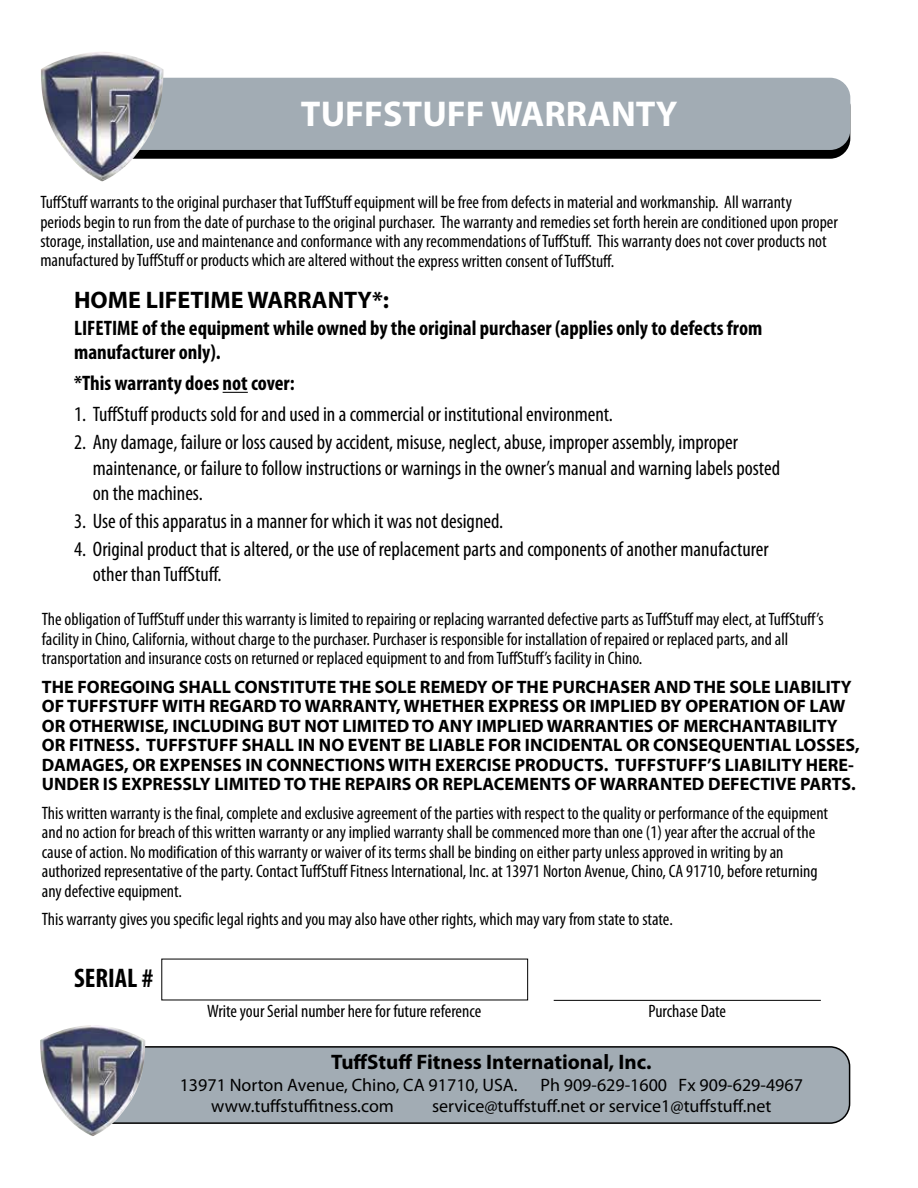
<style>
.page{position:relative;width:918px;height:1188px;background:#fff}
.page>*{position:absolute;margin:0;border:0;box-sizing:border-box;transform-origin:0 0}
.t1{font:700 36px "Myriad Pro";color:#fff}
.t2{font:700 condensed 27px "Myriad Pro";color:#000}
.t3{font:700 24px "Myriad Pro";color:#000}
.t4{font:condensed 21px/25.2px "Myriad Pro";color:#000}
.t5{font:700 condensed 21px/24px "Myriad Pro";color:#000}
.t6{font:700 21px "Myriad Pro";color:#000}
.t7{font:condensed 18px/19.5px "Myriad Pro";color:#000}
.t8{font:700 18px/19.5px "Myriad Pro";color:#000}
.t9{font:18px "Myriad Pro";color:#000}
</style>
<div class="page">
<div style="left:145px;top:1046px;width:705px;height:78px;background:#a2acb4"></div>
<svg style="left:223px;top:392px;width:25px;height:1px"></svg>
<img style="left:40px;top:1025px;width:105px;height:111px">
<div style="left:93px;top:86px;width:757px;height:73px;background:#000;border-radius:20px"></div>
<div style="left:113px;top:78px;width:737px;height:72px;background:#a2acb4;border-radius:20px"></div>
<hr style="left:554px;top:1000px;width:267px;height:1px;background:#000">
<img style="left:41px;top:52px;width:122px;height:129px">
<h1 class="t1" style="left:301px;top:94px;width:378px">TUFFSTUFF WARRANTY</h1>
<p class="t7" style="left:40px;top:193px;width:799px">TuffStuff warrants to the original purchaser thatTuffStuff equipment will be free from defects in material and workmanship. All warranty<br>periods begin to run from the date of purchase to the original purchaser. The warranty and remedies set forth herein are conditioned upon proper storage, installation, use and maintenance and conformance with any recommendations ofTuffStuff. This warranty does not cover products not manufactured byTuffStuff or products which are altered without the express written consent ofTuffStuff.</p>
<h3 class="t3" style="left:74px;top:287px;width:317px">HOME LIFETIME WARRANTY*:</h3>
<p class="t5" style="left:74px;top:316px;width:690px">LIFETIME of the equipment while owned by the original purchaser (applies only to defects from manufacturer only).</p>
<p class="t5" style="left:74px;top:371px;width:222px">*This warranty does not cover:</p>
<p class="t4" style="left:74px;top:402px;width:541px">1. TuffStuff products sold for and used in a commercial or institutional environment.</p>
<p class="t4" style="left:93px;top:430px;width:689px;text-indent:-19px">2. Any damage, failure or loss caused by accident, misuse, neglect, abuse, improper assembly, improper maintenance, or failure to follow instructions or warnings in the owner’s manual and warning labels posted on the machines.</p>
<p class="t4" style="left:74px;top:509px;width:431px">3. Use of this apparatus in a manner for which it was not designed.</p>
<p class="t4" style="left:93px;top:537px;width:677px;text-indent:-19px">4. Original product that is altered, or the use of replacement parts and components of another manufacturer other than TuffStuff.</p>
<p class="t7" style="left:42px;top:610px;width:783px">The obligation ofTuffStuff under this warranty is limited to repairing or replacing warranted defective parts asTuffStuff may elect, atTuffStuff’s facility in Chino, California, without charge to the purchaser. Purchaser is responsible for installation of repaired or replaced parts, and all transportation and insurance costs on returned or replaced equipment to and fromTuffStuff’s facility in Chino.</p>
<p class="t8" style="left:42px;top:677px;width:820px">THE FOREGOING SHALL CONSTITUTE THE SOLE REMEDY OF THE PURCHASER AND THE SOLE LIABILITY OF TUFFSTUFF WITH REGARD TO WARRANTY, WHETHER EXPRESS OR IMPLIED BY OPERATION OF LAW OR OTHERWISE, INCLUDING BUT NOT LIMITED TO ANY IMPLIED WARRANTIES OF MERCHANTABILITY OR FITNESS. TUFFSTUFF SHALL IN NO EVENT BE LIABLE FOR INCIDENTAL OR CONSEQUENTIAL LOSSES, DAMAGES, OR EXPENSES IN CONNECTIONS WITH EXERCISE PRODUCTS. TUFFSTUFF’S LIABILITY HERE-UNDER IS EXPRESSLY LIMITED TO THE REPAIRS OR REPLACEMENTS OF WARRANTED DEFECTIVE PARTS.</p>
<p class="t7" style="left:42px;top:803px;width:788px">This written warranty is the final, complete and exclusive agreement of the parties with respect to the quality or performance of the equipment and no action for breach of this written warranty or any implied warranty shall be commenced more than one (1) year after the accrual of the cause of action. No modification of this warranty or waiver of its terms shall be binding on either party unless approved in writing by an authorized representative of the party. ContactTuffStuff Fitness International, Inc. at 13971 Norton Avenue, Chino, CA 91710, before returning any defective equipment.</p>
<p class="t7" style="left:42px;top:910px;width:632px">This warranty gives you specific legal rights and you may also have other rights, which may vary from state to state.</p>
<h2 class="t2" style="left:74px;top:963px;width:81px">SERIAL #</h2>
<p class="t7" style="left:207px;top:1002px;width:276px">Write your Serial number here for future reference</p>
<p class="t7" style="left:648px;top:1002px;width:79px">Purchase Date</p>
<p class="t6" style="left:331px;top:1050px;width:322px">TuffStuff Fitness International, Inc.</p>
<p class="t9" style="left:180px;top:1075px;width:339px">13971 Norton Avenue, Chino, CA 91710, USA.</p>
<p class="t9" style="left:541px;top:1075px;width:264px">Ph 909-629-1600 Fx 909-629-4967</p>
<p class="t9" style="left:211px;top:1097px;width:184px">www.tuffstuffitness.com</p>
<p class="t9" style="left:432px;top:1097px;width:341px">service@tuffstuff.net or service1@tuffstuff.net</p>
</div>
